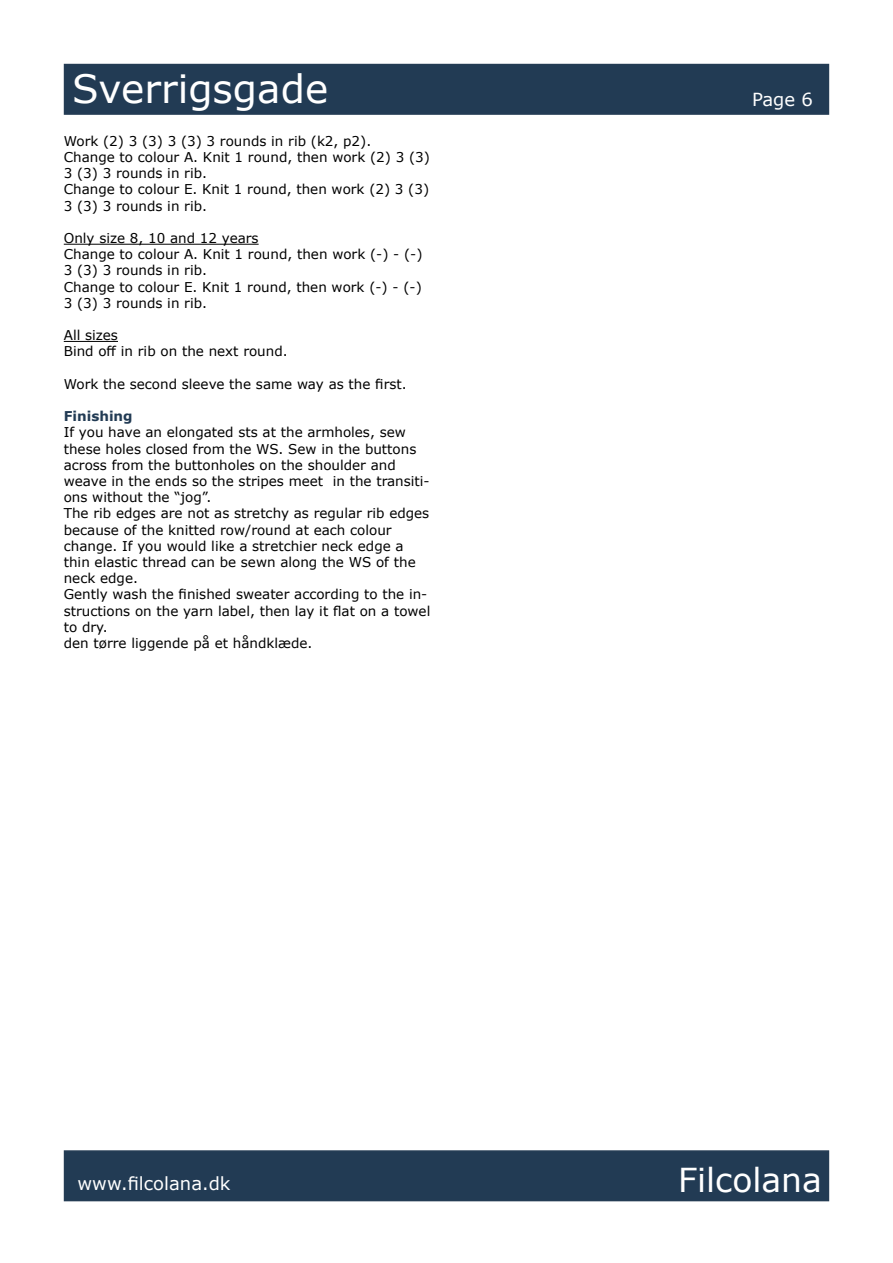
<style>
.page{position:relative;width:893px;height:1263px;background:#fff}
.page>*{position:absolute;margin:0;border:0;box-sizing:border-box;transform-origin:0 0}
.t1{font:39px "Verdana";color:#fff}
.t2{font:33px "Verdana";color:#fff}
.t3{font:18px "Verdana";color:#fff}
.t4{font:13.5px/16.2px "Verdana";color:#000}
.t5{font:700 13.5px "Verdana";color:#223b54}
</style>
<div class="page">
<div style="left:64px;top:64px;width:765px;height:51px;background:#223b54;border:2px solid #243c54"></div>
<div style="left:64px;top:1150px;width:765px;height:51px;background:#223b54;border:2px solid #243c54"></div>
<hr style="left:64px;top:244px;width:195px;height:1px;background:#000">
<hr style="left:64px;top:341px;width:54px;height:1px;background:#000">
<h1 class="t1" style="left:72px;top:62px;width:257px">Sverrigsgade</h1>
<p class="t4" style="left:64px;top:133px;width:368px">Work (2) 3 (3) 3 (3) 3 rounds in rib (k2, p2).<br>Change to colour A. Knit 1 round, then work (2) 3 (3)<br>3 (3) 3 rounds in rib.<br>Change to colour E. Knit 1 round, then work (2) 3 (3)<br>3 (3) 3 rounds in rib.</p>
<p class="t4" style="left:64px;top:230px;width:360px">Only size 8, 10 and 12 years<br>Change to colour A. Knit 1 round, then work (-) - (-)<br>3 (3) 3 rounds in rib.<br>Change to colour E. Knit 1 round, then work (-) - (-)<br>3 (3) 3 rounds in rib.</p>
<p class="t4" style="left:64px;top:327px;width:225px">All sizes<br>Bind off in rib on the next round.</p>
<p class="t4" style="left:64px;top:376px;width:344px">Work the second sleeve the same way as the first.</p>
<p class="t5" style="left:64px;top:407px;width:70px">Finishing</p>
<p class="t4" style="left:64px;top:424px;width:368px">If you have an elongated sts at the armholes, sew these holes closed from the WS. Sew in the buttons across from the buttonholes on the shoulder and weave in the ends so the stripes meet in the transiti&shy;ons without the “jog”.<br>The rib edges are not as stretchy as regular rib edges because of the knitted row/round at each colour change. If you would like a stretchier neck edge a thin elastic thread can be sewn along the WS of the neck edge.<br>Gently wash the finished sweater according to the in&shy;structions on the yarn label, then lay it flat on a towel to dry.<br>den tørre liggende på et håndklæde.</p>
<h3 class="t3" style="left:752px;top:87px;width:62px">Page 6</h3>
<h3 class="t3" style="left:78px;top:1171px;width:154px">www.filcolana.dk</h3>
<h2 class="t2" style="left:678px;top:1157px;width:145px">Filcolana</h2>
</div>
